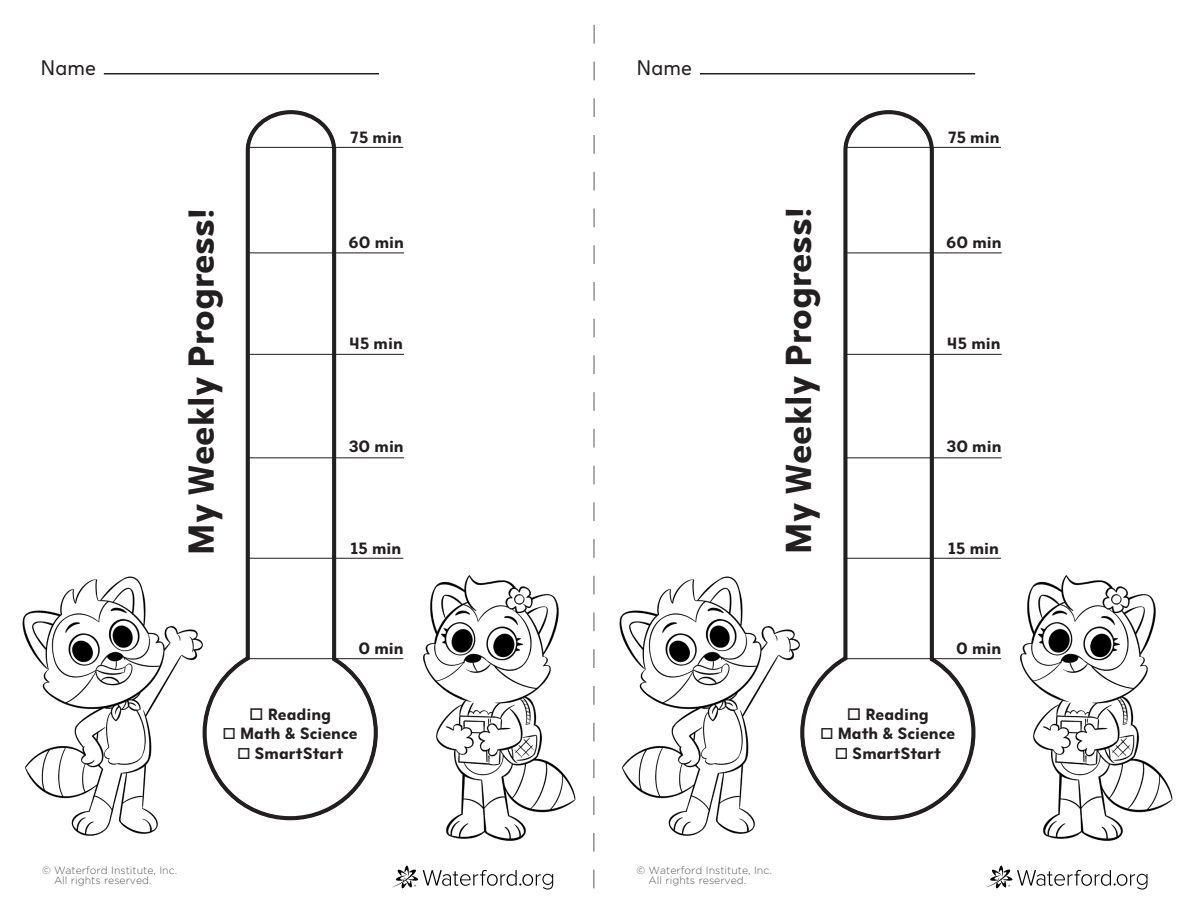
<style>
.page{position:relative;width:1188px;height:918px;background:#fff}
.page>*{position:absolute;margin:0;border:0;box-sizing:border-box;transform-origin:0 0}
.t1{font:700 36px "Waterford No 3";color:#231f20}
.t2{font:21px "Waterford No 3";color:#231f20}
.t3{font:700 16.2px "Waterford No 3";color:#231f20}
.t4{font:300 10.5px/10.5px "Gotham";color:#57585a}
</style>
<div class="page">
<svg style="left:392px;top:866px;width:161px;height:24px"></svg>
<svg style="left:986px;top:866px;width:162px;height:24px"></svg>
<svg style="left:594px;top:25px;width:1px;height:863px"></svg>
<hr style="left:104px;top:73px;width:275px;height:1px;background:#231f20">
<hr style="left:700px;top:73px;width:275px;height:1px;background:#231f20">
<svg style="left:214px;top:110px;width:165px;height:711px"></svg>
<hr style="left:247px;top:658px;width:156px;height:1px;background:#231f20">
<hr style="left:247px;top:147px;width:156px;height:1px;background:#231f20">
<hr style="left:247px;top:558px;width:156px;height:1px;background:#231f20">
<hr style="left:248px;top:457px;width:156px;height:1px;background:#231f20">
<hr style="left:248px;top:354px;width:156px;height:1px;background:#231f20">
<hr style="left:248px;top:252px;width:156px;height:1px;background:#231f20">
<svg style="left:811px;top:110px;width:166px;height:711px"></svg>
<hr style="left:845px;top:658px;width:156px;height:1px;background:#231f20">
<hr style="left:845px;top:147px;width:156px;height:1px;background:#231f20">
<hr style="left:845px;top:558px;width:156px;height:1px;background:#231f20">
<hr style="left:846px;top:457px;width:156px;height:1px;background:#231f20">
<hr style="left:846px;top:354px;width:156px;height:1px;background:#231f20">
<hr style="left:846px;top:252px;width:156px;height:1px;background:#231f20">
<img style="left:423px;top:559px;width:172px;height:299px">
<img style="left:619px;top:576px;width:192px;height:260px">
<img style="left:22px;top:576px;width:192px;height:260px">
<img style="left:1020px;top:575px;width:153px;height:266px">
<p class="t2" style="left:40px;top:54px;width:57px">Name</p>
<h1 class="t1" style="left:178px;top:555px;width:348px;rotate:-90deg">My Weekly Progress!</h1>
<p class="t3" style="left:351px;top:127px;width:53px">75 min</p>
<p class="t3" style="left:349px;top:232px;width:57px">60 min</p>
<p class="t3" style="left:350px;top:333px;width:55px">45 min</p>
<p class="t3" style="left:349px;top:436px;width:57px">30 min</p>
<p class="t3" style="left:350px;top:538px;width:53px">15 min</p>
<p class="t3" style="left:359px;top:637px;width:47px">0 min</p>
<p class="t3" style="left:249px;top:703px;width:83px">□ Reading</p>
<p class="t3" style="left:223px;top:723px;width:137px">□ Math &amp; Science</p>
<p class="t3" style="left:237px;top:742px;width:108px">□ SmartStart</p>
<p class="t4" style="left:54px;top:865px;width:125px;text-indent:-12px">© Waterford Institute, Inc.<br>All rights reserved.</p>
<p class="t2" style="left:637px;top:54px;width:57px">Name</p>
<h1 class="t1" style="left:775px;top:554px;width:348px;rotate:-90deg">My Weekly Progress!</h1>
<p class="t3" style="left:948px;top:127px;width:53px">75 min</p>
<p class="t3" style="left:946px;top:232px;width:57px">60 min</p>
<p class="t3" style="left:947px;top:333px;width:55px">45 min</p>
<p class="t3" style="left:946px;top:436px;width:57px">30 min</p>
<p class="t3" style="left:948px;top:538px;width:53px">15 min</p>
<p class="t3" style="left:956px;top:637px;width:47px">0 min</p>
<p class="t3" style="left:847px;top:703px;width:83px">□ Reading</p>
<p class="t3" style="left:820px;top:723px;width:137px">□ Math &amp; Science</p>
<p class="t3" style="left:835px;top:742px;width:108px">□ SmartStart</p>
<p class="t4" style="left:649px;top:865px;width:125px;text-indent:-12px">© Waterford Institute, Inc.<br>All rights reserved.</p>
</div>
